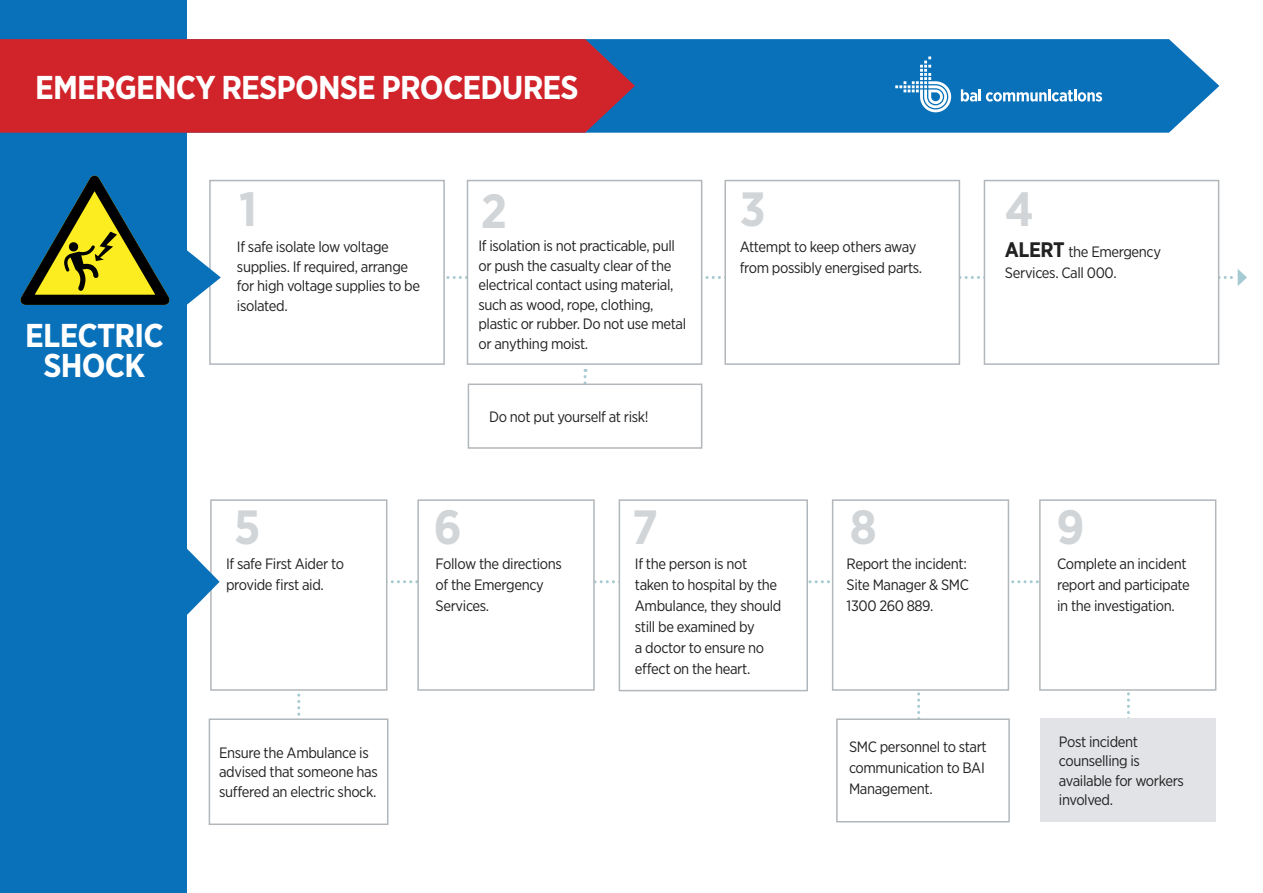
<style>
.page{position:relative;width:1263px;height:893px;background:#fff}
.page>*{position:absolute;margin:0;border:0;box-sizing:border-box;transform-origin:0 0}
.t1{font:700 48px "Gotham Narrow";color:#d1d5d8}
.t2{font:700 33px/30px "Gotham Narrow";letter-spacing:-.025em;color:#fff;text-align:center}
.t3{font:15px/21px "Gotham Narrow";letter-spacing:-.025em;color:#212121}
.s1{font-weight:700;font-size:21px}
</style>
<div class="page">
<div style="left:0;top:0;width:187px;height:893px;background:#0871ba"></div>
<svg style="left:635px;top:39px;width:584px;height:94px;background:#1478bd"></svg>
<div style="left:0;top:39px;width:635px;height:94px;background:#d1232a"></div>
<svg style="left:961px;top:89px;width:141px;height:13px"></svg>
<svg style="left:895px;top:56px;width:56px;height:56px;background:#4393ca"></svg>
<svg style="left:446px;top:269px;width:801px;height:17px"></svg>
<svg style="left:583px;top:369px;width:3px;height:15px"></svg>
<svg style="left:297px;top:693px;width:3px;height:23px"></svg>
<svg style="left:917px;top:692px;width:3px;height:26px"></svg>
<svg style="left:1127px;top:692px;width:3px;height:26px"></svg>
<svg style="left:387px;top:580px;width:652px;height:3px"></svg>
<div style="left:209px;top:180px;width:236px;height:185px;background:#fff;border:2px solid #b2b7bb"></div>
<div style="left:210px;top:499px;width:177px;height:192px;background:#fff;border:2px solid #b2b7bb"></div>
<div style="left:467px;top:180px;width:235px;height:185px;background:#fff;border:2px solid #b2b7bb"></div>
<div style="left:417px;top:499px;width:178px;height:192px;background:#fff;border:2px solid #b2b7bb"></div>
<div style="left:724px;top:180px;width:236px;height:185px;background:#fff;border:2px solid #b2b7bb"></div>
<div style="left:619px;top:499px;width:189px;height:192px;background:#fff;border:2px solid #b2b7bb"></div>
<div style="left:984px;top:180px;width:235px;height:185px;background:#fff;border:2px solid #b2b7bb"></div>
<div style="left:832px;top:499px;width:177px;height:192px;background:#fff;border:2px solid #b2b7bb"></div>
<div style="left:1039px;top:499px;width:177px;height:192px;background:#fff;border:2px solid #b2b7bb"></div>
<div style="left:836px;top:718px;width:174px;height:104px;background:#fff;border:2px solid #b2b7bb"></div>
<div style="left:1040px;top:718px;width:176px;height:104px;background:#e1e3e6"></div>
<div style="left:468px;top:384px;width:234px;height:65px;background:#fff;border:2px solid #b2b7bb"></div>
<div style="left:209px;top:718px;width:179px;height:107px;background:#fff;border:2px solid #b2b7bb"></div>
<svg style="left:187px;top:244px;width:34px;height:67px"></svg>
<svg style="left:20px;top:176px;width:150px;height:129px"></svg>
<svg style="left:187px;top:548px;width:33px;height:67px"></svg>
<h2 class="t2" style="left:35px;top:73px;width:545px">EMERGENCY RESPONSE PROCEDURES</h2>
<p class="t1" style="left:239px;top:178px;width:19px">1</p>
<p class="t1" style="left:481px;top:180px;width:28px">2</p>
<p class="t1" style="left:740px;top:178px;width:27px">3</p>
<p class="t1" style="left:1005px;top:178px;width:30px">4</p>
<p class="t2" style="left:25px;top:320px;width:140px">ELECTRIC<br>SHOCK</p>
<p class="t3" style="left:237px;top:237px;width:185px;line-height:19.5px">If safe isolate low voltage supplies. If required, arrange for high voltage supplies to be isolated.</p>
<p class="t3" style="left:478px;top:236px;width:209px;line-height:19.5px">If isolation is not practicable, pull or push the casualty clear of the electrical contact using material, such as wood, rope, clothing, plastic or rubber. Do not use metal or anything moist.</p>
<p class="t3" style="left:740px;top:236px;width:184px">Attempt to keep others away from possibly energised parts.</p>
<p class="t3" style="left:1005px;top:241px;width:158px"><span class="s1">ALERT</span> the Emergency<br>Services. Call 000.</p>
<p class="t3" style="left:489px;top:406px;width:161px">Do not put yourself at risk!</p>
<p class="t1" style="left:234px;top:496px;width:28px">5</p>
<p class="t1" style="left:434px;top:496px;width:30px">6</p>
<p class="t1" style="left:632px;top:496px;width:27px">7</p>
<p class="t1" style="left:850px;top:496px;width:29px">8</p>
<p class="t1" style="left:1056px;top:496px;width:29px">9</p>
<p class="t3" style="left:226px;top:552px;width:120px">If safe First Aider to provide first aid.</p>
<p class="t3" style="left:436px;top:552px;width:128px">Follow the directions of the Emergency<br>Services.</p>
<p class="t3" style="left:847px;top:552px;width:124px">Report the incident:<br>Site Manager &amp; SMC<br>1300 260 889.</p>
<p class="t3" style="left:635px;top:552px;width:148px">If the person is not taken to hospital by the<br>Ambulance, they should still be examined by<br>a doctor to ensure no effect on the heart.</p>
<p class="t3" style="left:1057px;top:552px;width:134px">Complete an incident report and participate in the investigation.</p>
<p class="t3" style="left:219px;top:742px;width:160px;line-height:19.5px">Ensure the Ambulance is advised that someone has suffered an electric shock.</p>
<p class="t3" style="left:1059px;top:731px;width:127px;line-height:19.5px">Post incident counselling is available for workers involved.</p>
<p class="t3" style="left:849px;top:736px;width:139px">SMC personnel to start communication to BAI<br>Management.</p>
</div>
